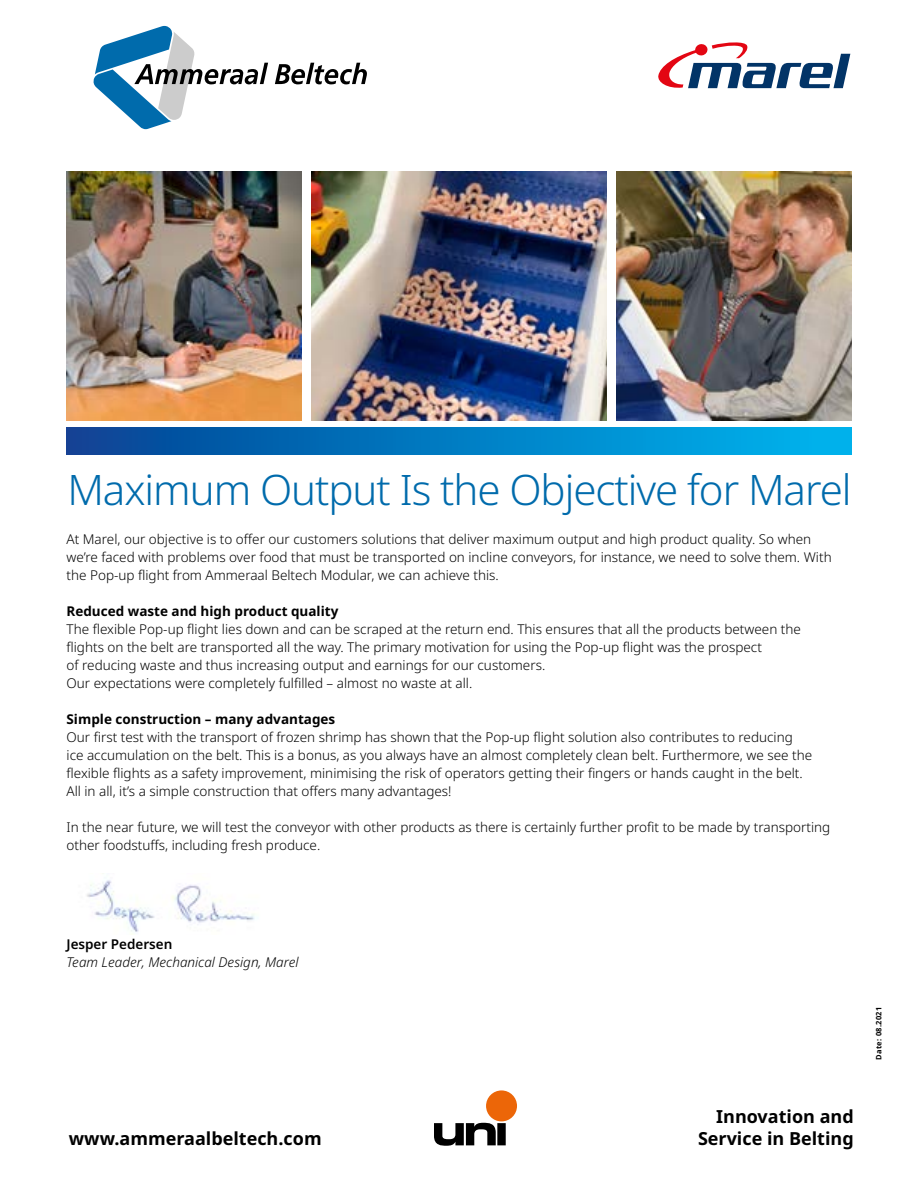
<style>
.page{position:relative;width:918px;height:1188px;background:#fff}
.page>*{position:absolute;margin:0;border:0;box-sizing:border-box;transform-origin:0 0}
.t1{font:300 42px "Noto Sans";letter-spacing:-.025em;color:#006bac}
.t2{font:700 18px "Noto Sans";color:#000}
.t3{font:300 13.5px/18px "Noto Sans";color:#000}
.t4{font:700 13.5px "Noto Sans";color:#000}
.t5{font:italic 300 13.5px "Noto Sans";color:#000}
.t6{font:600 13.5px "Noto Sans";color:#000}
.t7{font:700 7.5px "Noto Sans";letter-spacing:.03em;color:#000}
</style>
<div class="page">
<svg style="left:94px;top:26px;width:273px;height:103px"></svg>
<svg style="left:434px;top:1123px;width:72px;height:23px"></svg>
<div style="left:486px;top:1090px;width:31px;height:31px;background:#ec6608;border-radius:50%"></div>
<svg style="left:658px;top:42px;width:192px;height:46px"></svg>
<div style="left:67px;top:427px;width:784px;height:27px;background:linear-gradient(to right,#064395,#00b7f0)"></div>
<img style="left:67px;top:172px;width:235px;height:248px">
<img style="left:311px;top:172px;width:296px;height:248px">
<img style="left:616px;top:172px;width:235px;height:248px">
<img style="left:87px;top:880px;width:168px;height:52px">
<h1 class="t1" style="left:67px;top:461px;width:786px">Maximum Output Is the Objective for Marel</h1>
<p class="t3" style="left:67px;top:530px;width:767px">At Marel, our objective is to offer our customers solutions that deliver maximum output and high product quality. So when we’re faced with problems over food that must be transported on incline conveyors, for instance, we need to solve them. With the Pop-up flight from Ammeraal Beltech Modular, we can achieve this.</p>
<p class="t4" style="left:67px;top:601px;width:273px">Reduced waste and high product quality</p>
<p class="t3" style="left:67px;top:620px;width:736px">The flexible Pop-up flight lies down and can be scraped at the return end. This ensures that all the products between the flights on the belt are transported all the way. The primary motivation for using the Pop-up flight was the prospect<br>of reducing waste and thus increasing output and earnings for our customers.<br>Our expectations were completely fulfilled – almost no waste at all.</p>
<p class="t4" style="left:67px;top:709px;width:270px">Simple construction – many advantages</p>
<p class="t3" style="left:67px;top:728px;width:747px">Our first test with the transport of frozen shrimp has shown that the Pop-up flight solution also contributes to reducing ice accumulation on the belt. This is a bonus, as you always have an almost completely clean belt. Furthermore, we see the flexible flights as a safety improvement, minimising the risk of operators getting their fingers or hands caught in the belt.<br>All in all, it’s a simple construction that offers many advantages!</p>
<p class="t3" style="left:67px;top:818px;width:765px">In the near future, we will test the conveyor with other products as there is certainly further profit to be made by transporting other foodstuffs, including fresh produce.</p>
<p class="t6" style="left:67px;top:934px;width:107px">Jesper Pedersen</p>
<p class="t5" style="left:67px;top:952px;width:233px">Team Leader, Mechanical Design, Marel</p>
<h2 class="t2" style="left:716px;top:1104px;width:139px">Innovation and</h2>
<h2 class="t2" style="left:69px;top:1126px;width:254px">www.ammeraalbeltech.com</h2>
<h2 class="t2" style="left:698px;top:1125px;width:157px">Service in Belting</h2>
<p class="t7" style="left:874px;top:1060px;width:54px;rotate:-90deg">Date: 08.2021</p>
</div>
